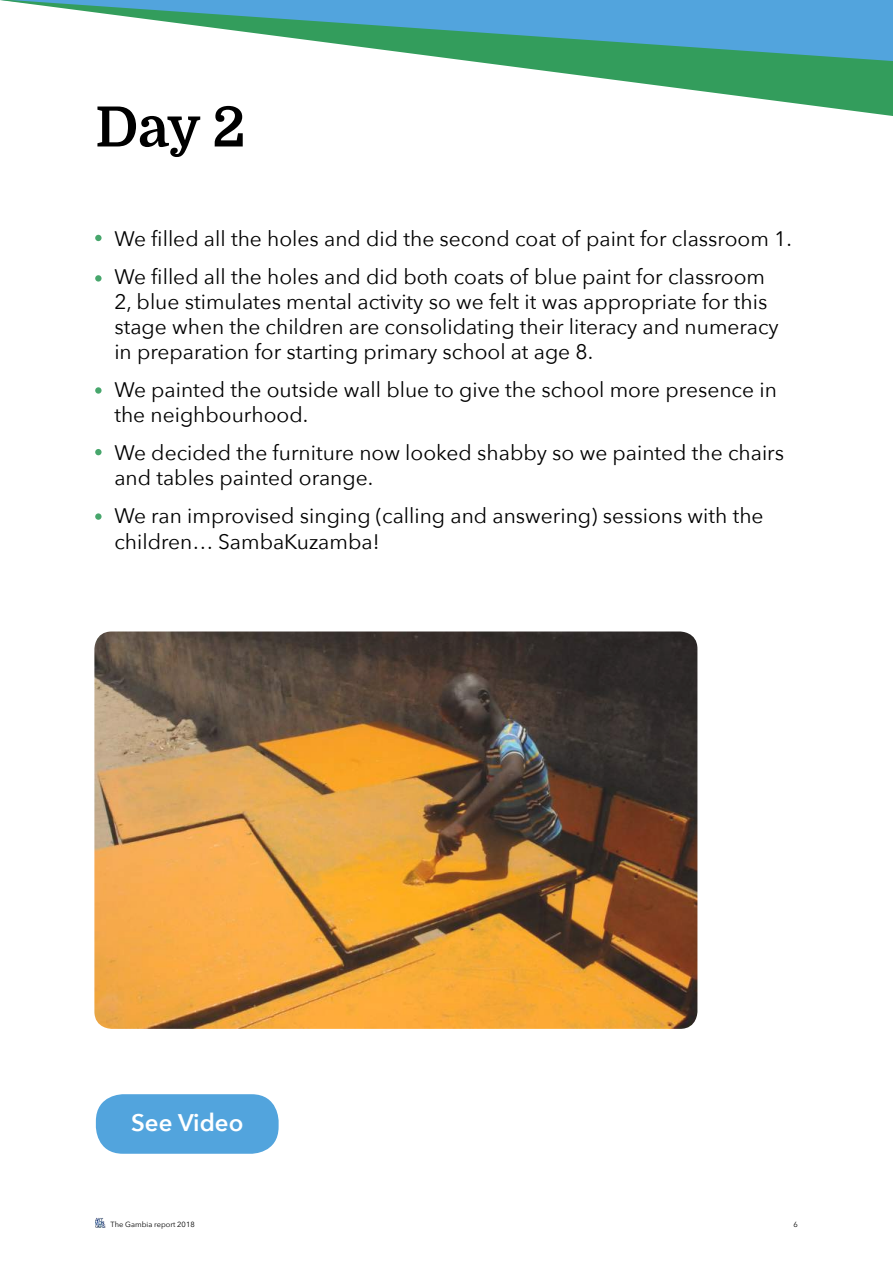
<style>
.page{position:relative;width:893px;height:1263px;background:#fff}
.page>*{position:absolute;margin:0;border:0;box-sizing:border-box;transform-origin:0 0}
.t1{font:700 55.5px "Domine";color:#000}
.t2{font:600 24px "Avenir Next";color:#fff}
.t3{font:21px/25.2px "Avenir Next";color:#000}
.t4{font:7.5px "Avenir Next";color:#000}
</style>
<div class="page">
<svg style="left:0;top:0;width:893px;height:116px"></svg>
<img style="left:94px;top:631px;width:603px;height:398px">
<div style="left:96px;top:1094px;width:183px;height:60px;background:#52a4dd;border-radius:27px"></div>
<div style="left:95px;top:235px;width:7px;height:6px;background:#47a66c;border-radius:50%"></div>
<svg style="left:95px;top:275px;width:7px;height:7px"></svg>
<svg style="left:95px;top:387px;width:7px;height:7px"></svg>
<div style="left:95px;top:449px;width:7px;height:6px;background:#47a66c;border-radius:50%"></div>
<svg style="left:95px;top:513px;width:7px;height:7px"></svg>
<svg style="left:95px;top:1218px;width:10px;height:9px"></svg>
<h1 class="t1" style="left:95px;top:97px;width:152px">Day 2</h1>
<p class="t3" style="left:114px;top:218px;width:679px;line-height:38px">We filled all the holes and did the second coat of paint for classroom 1.<br>We filled all the holes and did both coats of blue paint for classroom</p>
<p class="t3" style="left:114px;top:288px;width:666px">2, blue stimulates mental activity so we felt it was appropriate for this stage when the children are consolidating their literacy and numeracy in preparation for starting primary school at age 8.</p>
<p class="t3" style="left:114px;top:376px;width:664px">We painted the outside wall blue to give the school more presence in the neighbourhood.</p>
<p class="t3" style="left:114px;top:439px;width:671px">We decided the furniture now looked shabby so we painted the chairs and tables painted orange.</p>
<p class="t3" style="left:114px;top:503px;width:651px">We ran improvised singing (calling and answering) sessions with the children… SambaKuzamba!</p>
<p class="t2" style="left:131px;top:1102px;width:114px">See Video</p>
<p class="t4" style="left:111px;top:1218px;width:86px">The Gambia report 2018</p>
<p class="t4" style="left:793px;top:1218px;width:6px">6</p>
</div>
